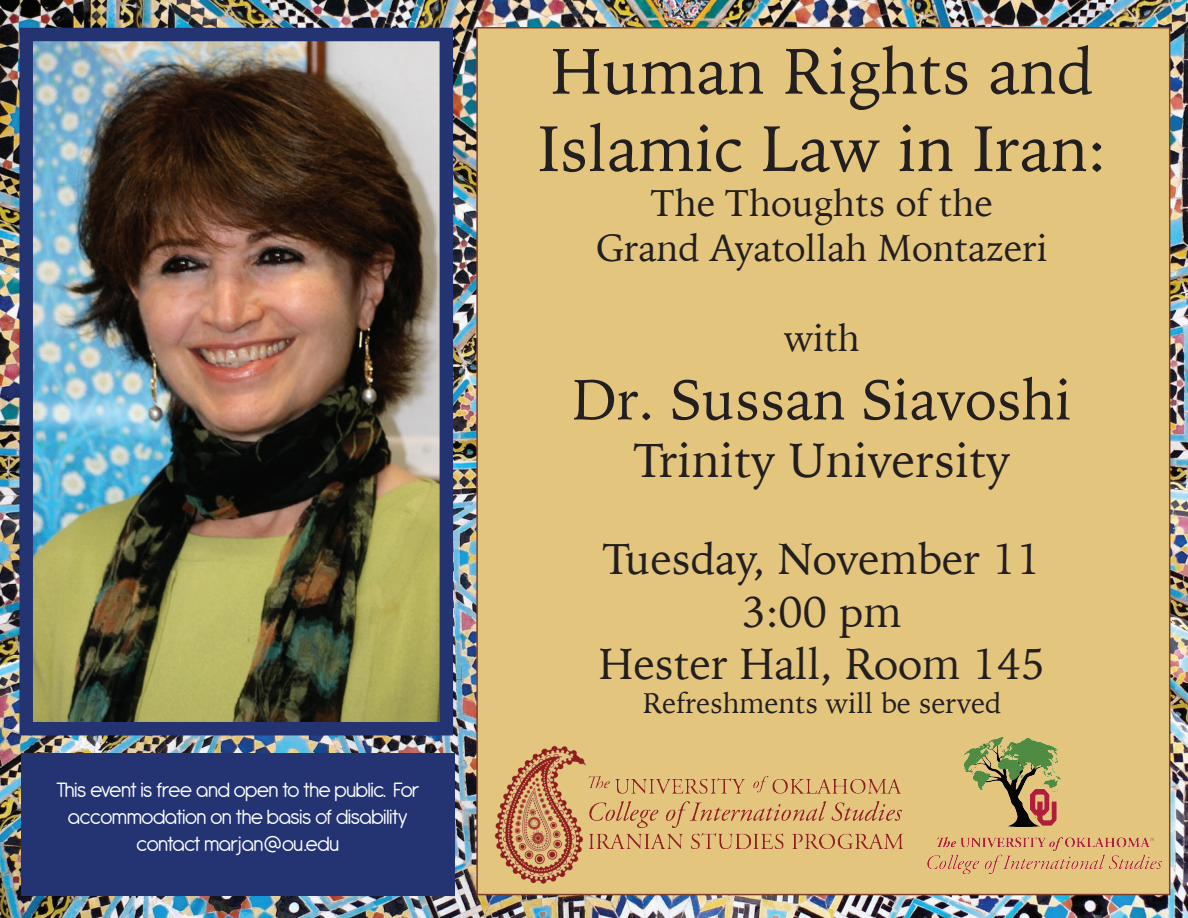
<style>
.page{position:relative;width:1188px;height:918px;background:#fff}
.page>*{position:absolute;margin:0;border:0;box-sizing:border-box;transform-origin:0 0}
.t1{font:64.5px/77.4px "Iowan Old Style";color:#231f20}
.t2{font:57px "Iowan Old Style";color:#231f20}
.t3{font:48px "Iowan Old Style";color:#231f20}
.t4{font:43.5px/52.2px "Iowan Old Style";color:#231f20;text-align:center}
.t5{font:37.5px/45px "Iowan Old Style";color:#231f20;text-align:center}
.t6{font:28.5px "Iowan Old Style";color:#231f20}
.t7{font:22.5px/27px "Antipasto";letter-spacing:-.04em;color:#fff;text-align:center}
</style>
<div class="page">
<img style="left:0;top:0;width:1188px;height:918px">
<div style="left:476px;top:27px;width:694px;height:868px;background:#e4c57d;border:2px solid #7d3e2b"></div>
<img style="left:34px;top:43px;width:404px;height:677px">
<div style="left:19px;top:28px;width:434px;height:707px;border:14px solid #243473"></div>
<div style="left:21px;top:753px;width:434px;height:142px;background:#243473"></div>
<img style="left:494px;top:745px;width:409px;height:139px">
<img style="left:927px;top:738px;width:234px;height:137px">
<p class="t7" style="left:56px;top:777px;width:365px">This event is free and open to the public. For accommodation on the basis of disability contact marjan@ou.edu</p>
<h1 class="t1" style="left:538px;top:30px;width:570px">Human Rights and<br>Islamic Law in Iran:</h1>
<h3 class="t5" style="left:596px;top:179px;width:453px">The Thoughts of the<br>Grand Ayatollah Montazeri</h3>
<h3 class="t5" style="left:784px;top:314px;width:77px">with</h3>
<h2 class="t2" style="left:572px;top:349px;width:502px">Dr. Sussan Siavoshi</h2>
<h3 class="t3" style="left:634px;top:418px;width:377px">Trinity University</h3>
<h3 class="t4" style="left:599px;top:531px;width:448px">Tuesday, November 11<br>3:00 pm<br>Hester Hall, Room 145</h3>
<p class="t6" style="left:643px;top:678px;width:360px">Refreshments will be served</p>
</div>
